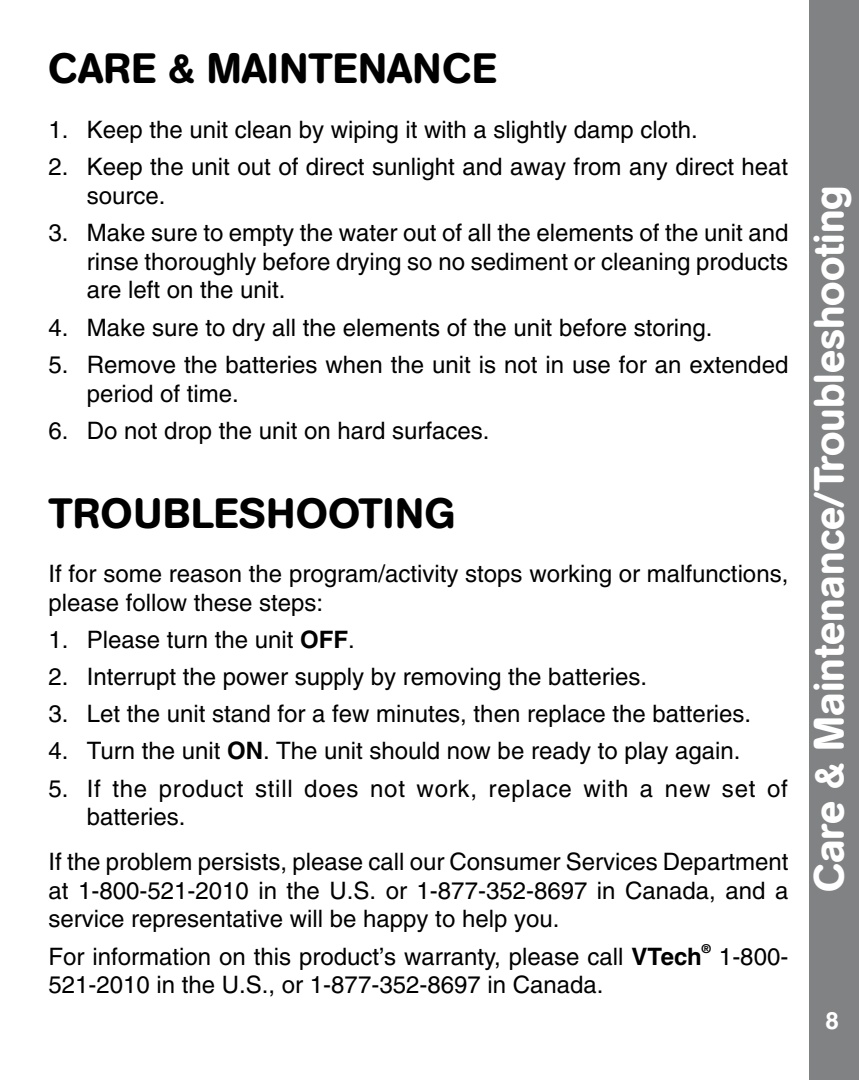
<style>
.page{position:relative;width:859px;height:1080px;background:#fff}
.page>*{position:absolute;margin:0;border:0;box-sizing:border-box;transform-origin:0 0}
.t1{font:500 42px "AG Book Rounded";color:#fff}
.t2{font:500 42px "AG Book Rounded";color:#000}
.t3{font:500 42px "AG Book Rounded";letter-spacing:.02em;color:#000}
.t4{font:24px/28.8px "Helvetica";color:#000}
.t5{font:24px/28.8px "Helvetica";letter-spacing:.03em;color:#000}
.t6{font:700 12.3px "Helvetica";color:#000}
.s1{font-weight:700}
</style>
<div class="page">
<div style="left:809px;top:0;width:50px;height:1080px;background:#808284"></div>
<h1 class="t2" style="left:48px;top:44px;width:450px">CARE &amp; MAINTENANCE</h1>
<p class="t4" style="left:48px;top:115px;width:651px">1. Keep the unit clean by wiping it with a slightly damp cloth.</p>
<p class="t4" style="left:87px;top:152px;width:703px;text-indent:-38px">2. Keep the unit out of direct sunlight and away from any direct heat source.</p>
<p class="t4" style="left:87px;top:218px;width:703px;text-align:justify;text-indent:-38px">3. Make sure to empty the water out of all the elements of the unit and rinse thoroughly before drying so no sediment or cleaning products are left on the unit.</p>
<p class="t4" style="left:48px;top:313px;width:665px">4. Make sure to dry all the elements of the unit before storing.</p>
<p class="t4" style="left:87px;top:350px;width:703px;text-indent:-38px">5. Remove the batteries when the unit is not in use for an extended period of time.</p>
<p class="t4" style="left:48px;top:416px;width:443px">6. Do not drop the unit on hard surfaces.</p>
<h1 class="t3" style="left:48px;top:488px;width:409px">TROUBLESHOOTING</h1>
<p class="t4" style="left:48px;top:559px;width:741px">If for some reason the program/activity stops working or malfunctions, please follow these steps:</p>
<p class="t4" style="left:48px;top:625px;width:308px">1. Please turn the unit <span class="s1">OFF</span>.</p>
<p class="t4" style="left:48px;top:662px;width:600px">2. I nterrupt the power supply by removing the batteries.</p>
<p class="t4" style="left:48px;top:699px;width:704px">3. Let the unit stand for a few minutes, then replace the batteries.</p>
<p class="t4" style="left:48px;top:737px;width:693px">4. Turn the unit <span class="s1">ON</span>. The unit should now be ready to play again.</p>
<p class="t5" style="left:87px;top:774px;width:703px;text-indent:-38px">5. If the product still does not work, replace with a new set of batteries.</p>
<p class="t4" style="left:48px;top:847px;width:741px;text-align:justify">If the problem persists, please call our Consumer Services Department at 1-800-521-2010 in the U .S. or 1-877-352-8697 in Canada, and a service representative will be happy to help you.</p>
<p class="t4" style="left:48px;top:942px;width:655px">For information on this product’s warranty, please call <span class="s1">VTech</span></p>
<p class="t6" style="left:702px;top:942px;width:11px">®</p>
<p class="t4" style="left:719px;top:942px;width:71px">1-800-</p>
<p class="t4" style="left:48px;top:971px;width:556px">521-2010 in the U .S., or 1-877-352-8697 in Canada.</p>
<h1 class="t1" style="left:804px;top:892px;width:709px;rotate:-90deg">Care &amp; Maintenance/Troubleshooting</h1>
</div>
